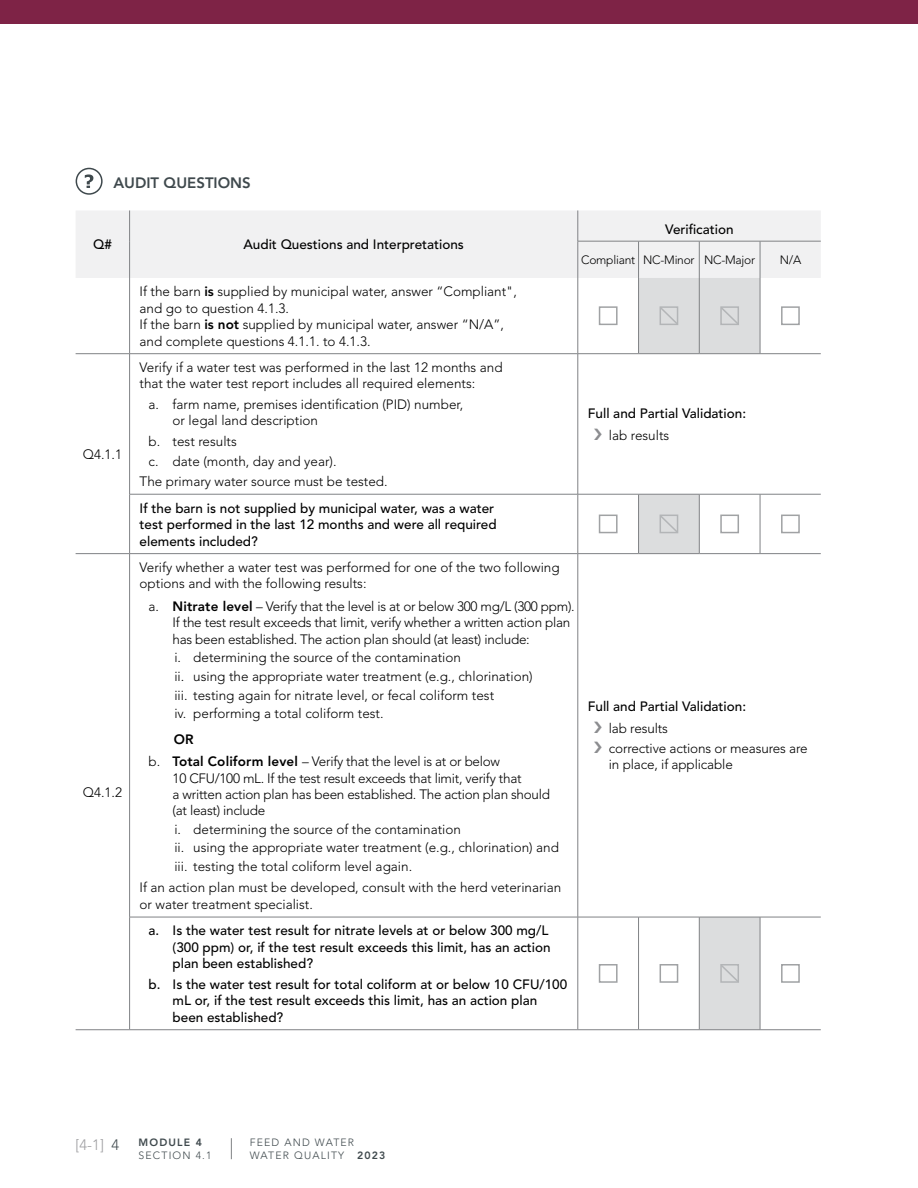
<style>
.page{position:relative;width:918px;height:1188px;background:#fff}
.page>*{position:absolute;margin:0;border:0;box-sizing:border-box;transform-origin:0 0}
.t1{font:800 15px "Avenir LT Pro";color:#3f494d}
.t2{font:300 15px "Avenir LT Pro";color:#9e9ea1}
.t3{font:300 13.5px/16.5px "Avenir LT Pro";color:#000}
.t4{font:500 13.5px/16.5px "Avenir LT Pro";color:#000}
.t5{font:300 13.5px/16.5px "Avenir LT Pro";letter-spacing:-.02em;color:#000}
.t6{font:300 12px "Avenir LT Pro";letter-spacing:-.02em;color:#000}
.t7{font:300 10.5px/12.6px "Avenir LT Pro";letter-spacing:.11em;color:#3f494d}
.t8{font:800 10.5px "Avenir LT Pro";letter-spacing:.11em;color:#3f494d}
.s1{font-weight:800}
.s2{color:#3f494d}
</style>
<div class="page">
<div style="left:0;top:0;width:918px;height:24px;background:#7e2346"></div>
<svg style="left:231px;top:1138px;width:1px;height:21px"></svg>
<svg style="left:85px;top:174px;width:8px;height:14px"></svg>
<div style="left:76px;top:168px;width:27px;height:27px;border:2px solid #3f494d;border-radius:50%"></div>
<div style="left:76px;top:210px;width:745px;height:68px;background:#f1f1f2"></div>
<svg style="left:639px;top:278px;width:121px;height:751px"></svg>
<hr style="left:129px;top:278px;width:1px;height:76px;background:#808285">
<hr style="left:578px;top:278px;width:1px;height:76px;background:#808285">
<hr style="left:129px;top:354px;width:1px;height:140px;background:#808285">
<hr style="left:578px;top:353px;width:61px;height:1px;background:#808285">
<hr style="left:578px;top:354px;width:1px;height:140px;background:#808285">
<hr style="left:760px;top:353px;width:61px;height:1px;background:#808285">
<hr style="left:129px;top:494px;width:449px;height:1px;background:#808285">
<hr style="left:129px;top:494px;width:1px;height:59px;background:#808285">
<hr style="left:578px;top:494px;width:61px;height:1px;background:#808285">
<hr style="left:578px;top:494px;width:1px;height:59px;background:#808285">
<hr style="left:699px;top:494px;width:61px;height:1px;background:#808285">
<hr style="left:760px;top:494px;width:61px;height:1px;background:#808285">
<hr style="left:76px;top:553px;width:54px;height:1px;background:#808285">
<hr style="left:130px;top:553px;width:448px;height:1px;background:#808285">
<hr style="left:129px;top:554px;width:1px;height:363px;background:#808285">
<hr style="left:578px;top:553px;width:61px;height:1px;background:#808285">
<hr style="left:578px;top:554px;width:1px;height:363px;background:#808285">
<hr style="left:699px;top:553px;width:61px;height:1px;background:#808285">
<hr style="left:760px;top:553px;width:61px;height:1px;background:#808285">
<hr style="left:129px;top:917px;width:449px;height:1px;background:#808285">
<hr style="left:129px;top:917px;width:1px;height:113px;background:#808285">
<hr style="left:578px;top:917px;width:61px;height:1px;background:#808285">
<hr style="left:578px;top:917px;width:1px;height:113px;background:#808285">
<hr style="left:639px;top:917px;width:60px;height:1px;background:#808285">
<hr style="left:638px;top:917px;width:1px;height:113px;background:#808285">
<hr style="left:760px;top:917px;width:61px;height:1px;background:#808285">
<hr style="left:638px;top:278px;width:1px;height:76px;background:#808285">
<hr style="left:699px;top:278px;width:1px;height:76px;background:#808285">
<hr style="left:760px;top:278px;width:1px;height:76px;background:#808285">
<hr style="left:639px;top:353px;width:60px;height:1px;background:#808285">
<hr style="left:699px;top:353px;width:61px;height:1px;background:#808285">
<hr style="left:639px;top:494px;width:60px;height:1px;background:#808285">
<hr style="left:638px;top:494px;width:1px;height:59px;background:#808285">
<hr style="left:699px;top:494px;width:1px;height:59px;background:#808285">
<hr style="left:760px;top:494px;width:1px;height:59px;background:#808285">
<hr style="left:639px;top:553px;width:60px;height:1px;background:#808285">
<hr style="left:699px;top:917px;width:61px;height:1px;background:#808285">
<hr style="left:699px;top:917px;width:1px;height:113px;background:#808285">
<hr style="left:760px;top:917px;width:1px;height:113px;background:#808285">
<hr style="left:129px;top:210px;width:1px;height:31px;background:#808285">
<hr style="left:578px;top:210px;width:1px;height:31px;background:#808285">
<hr style="left:129px;top:241px;width:1px;height:37px;background:#808285">
<hr style="left:578px;top:241px;width:61px;height:1px;background:#808285">
<hr style="left:578px;top:241px;width:1px;height:37px;background:#808285">
<hr style="left:639px;top:241px;width:60px;height:1px;background:#808285">
<hr style="left:638px;top:241px;width:1px;height:37px;background:#808285">
<hr style="left:699px;top:241px;width:61px;height:1px;background:#808285">
<hr style="left:699px;top:241px;width:1px;height:37px;background:#808285">
<hr style="left:760px;top:241px;width:61px;height:1px;background:#808285">
<hr style="left:760px;top:241px;width:1px;height:37px;background:#808285">
<hr style="left:76px;top:353px;width:54px;height:1px;background:#808285">
<hr style="left:130px;top:353px;width:448px;height:1px;background:#808285">
<hr style="left:76px;top:1029px;width:54px;height:1px;background:#808285">
<hr style="left:130px;top:1029px;width:448px;height:1px;background:#808285">
<hr style="left:578px;top:1029px;width:61px;height:1px;background:#808285">
<hr style="left:639px;top:1029px;width:60px;height:1px;background:#808285">
<hr style="left:699px;top:1029px;width:61px;height:1px;background:#808285">
<hr style="left:760px;top:1029px;width:61px;height:1px;background:#808285">
<div style="left:599px;top:306px;width:19px;height:19px;border:2px solid #a0a2a4"></div>
<svg style="left:663px;top:309px;width:12px;height:13px"></svg>
<div style="left:660px;top:306px;width:18px;height:19px;border:2px solid #b3b5b7"></div>
<svg style="left:723px;top:309px;width:13px;height:13px"></svg>
<div style="left:720px;top:306px;width:19px;height:19px;border:2px solid #b3b5b7"></div>
<div style="left:781px;top:306px;width:19px;height:19px;border:2px solid #a0a2a4"></div>
<div style="left:599px;top:515px;width:19px;height:18px;border:2px solid #a0a2a4"></div>
<svg style="left:663px;top:518px;width:12px;height:12px"></svg>
<div style="left:660px;top:515px;width:18px;height:18px;border:2px solid #b3b5b7"></div>
<div style="left:720px;top:515px;width:19px;height:18px;border:2px solid #a0a2a4"></div>
<div style="left:781px;top:515px;width:19px;height:18px;border:2px solid #a0a2a4"></div>
<div style="left:599px;top:964px;width:19px;height:19px;border:2px solid #a0a2a4"></div>
<div style="left:660px;top:964px;width:18px;height:19px;border:2px solid #a0a2a4"></div>
<svg style="left:723px;top:967px;width:13px;height:13px"></svg>
<div style="left:720px;top:964px;width:19px;height:19px;border:2px solid #b3b5b7"></div>
<div style="left:781px;top:964px;width:19px;height:19px;border:2px solid #a0a2a4"></div>
<p class="t1" style="left:113px;top:174px;width:139px">AUDIT QUESTIONS</p>
<p class="t4" style="left:93px;top:237px;width:20px">Q#</p>
<p class="t4" style="left:243px;top:237px;width:222px">Audit Questions and Interpretations</p>
<p class="t3" style="left:83px;top:446px;width:41px">Q4.1.1</p>
<p class="t3" style="left:83px;top:784px;width:41px">Q4.1.2</p>
<p class="t3" style="left:140px;top:283px;width:379px">If the barn <span class="s1">is</span> supplied by municipal water, answer “Compliant", and go to question 4.1.3.<br>If the barn <span class="s1">is not</span> supplied by municipal water, answer “N/A”, and complete questions 4.1.1. to 4.1.3.</p>
<p class="t3" style="left:140px;top:359px;width:364px">Verify if a water test was performed in the last 12 months and that the water test report includes all required elements:</p>
<p class="t3" style="left:173px;top:396px;width:292px;text-indent:-24px">a. farm name, premises identification (PID) number, or legal land description</p>
<p class="t3" style="left:149px;top:433px;width:90px">b. test results</p>
<p class="t3" style="left:149px;top:453px;width:189px">c. date (month, day and year).</p>
<p class="t3" style="left:140px;top:473px;width:250px">The primary water source must be tested.</p>
<p class="t4" style="left:140px;top:500px;width:359px">If the barn is not supplied by municipal water, was a water test performed in the last 12 months and were all required elements included?</p>
<p class="t3" style="left:140px;top:559px;width:422px">Verify whether a water test was performed for one of the two following options and with the following results:</p>
<p class="t5" style="left:173px;top:598px;width:404px;text-indent:-24px">a. <span class="s1">Nitrate level</span> – Verify that the level is at or below 300 mg/L (300 ppm).<br>If the test result exceeds that limit, verify whether a written action plan has been established. The action plan should (at least) include:</p>
<p class="t3" style="left:174px;top:648px;width:360px;line-height:18.9px">i. determining the source of the contamination<br>ii. using the appropriate water treatment (e.g., chlorination) iii. testing again for nitrate level, or fecal coliform test<br>iv. performing a total coliform test.</p>
<p class="t5" style="left:149px;top:728px;width:353px;line-height:22.2px;text-indent:25px"><span class="s1">OR<br></span>b. <span class="s1">Total Coliform level</span> – Verify that the level is at or below</p>
<p class="t5" style="left:173px;top:770px;width:379px">10 CFU/100 mL. If the test result exceeds that limit, verify that<br>a written action plan has been established. The action plan should (at least) include</p>
<p class="t3" style="left:174px;top:820px;width:386px;line-height:18.9px">i. determining the source of the contamination<br>ii. using the appropriate water treatment (e.g., chlorination) and iii. testing the total coliform level again.</p>
<p class="t3" style="left:140px;top:880px;width:423px">If an action plan must be developed, consult with the herd veterinarian or water treatment specialist.</p>
<p class="t4" style="left:173px;top:923px;width:380px;text-indent:-24px">a. Is the water test result for nitrate levels at or below 300 mg/L (300 ppm) or, if the test result exceeds this limit, has an action plan been established?</p>
<p class="t4" style="left:173px;top:976px;width:396px;text-indent:-24px">b. Is the water test result for total coliform at or below 10 CFU/100 mL or, if the test result exceeds this limit, has an action plan been established?</p>
<p class="t4" style="left:665px;top:221px;width:70px">Verification</p>
<p class="t6" style="left:581px;top:253px;width:175px">Compliant NC-Minor NC-Major</p>
<p class="t6" style="left:780px;top:253px;width:23px">N/A</p>
<p class="t4" style="left:588px;top:406px;width:160px">Full and Partial Validation:</p>
<p class="t3" style="left:609px;top:427px;width:62px">lab results</p>
<p class="t4" style="left:588px;top:699px;width:160px">Full and Partial Validation:</p>
<p class="t3" style="left:609px;top:719px;width:200px;line-height:19.8px">lab results<br>corrective actions or measures are</p>
<p class="t3" style="left:609px;top:757px;width:126px">in place, if applicable</p>
<p class="t2" style="left:76px;top:1136px;width:45px">[4-1] <span class="s2">4</span></p>
<p class="t8" style="left:139px;top:1136px;width:65px">MODULE 4</p>
<p class="t7" style="left:139px;top:1149px;width:75px">SECTION 4.1</p>
<p class="t7" style="left:250px;top:1136px;width:137px">FEED AND WATER<br>WATER QUALITY <span class="s1">2023</span></p>
</div>
